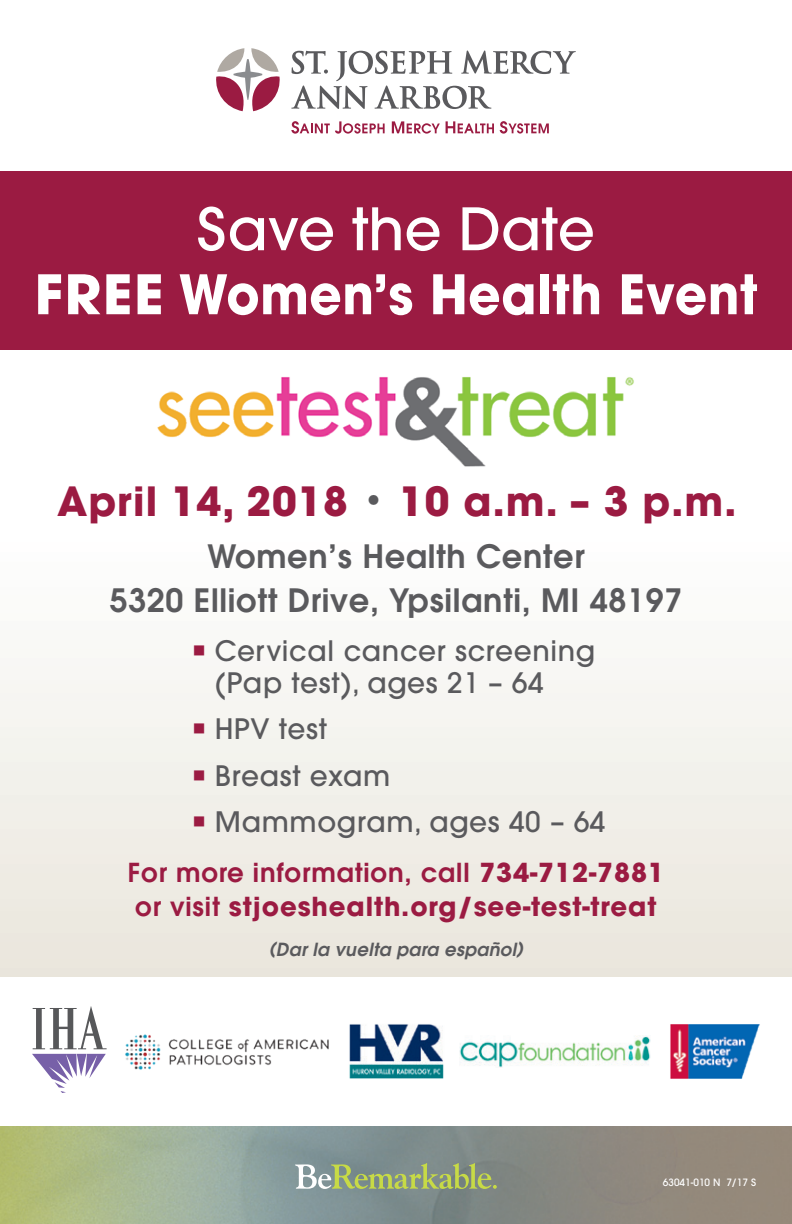
<style>
.page{position:relative;width:792px;height:1224px;background:#fff}
.page>*{position:absolute;margin:0;border:0;box-sizing:border-box;transform-origin:0 0}
.t1{font:500 58px "ITC Avant Garde Std";color:#fff}
.t2{font:700 54px "ITC Avant Garde Std";letter-spacing:.01em;color:#fff;scale:1.05 1}
.t3{font:700 40px "ITC Avant Garde Std";letter-spacing:.02em;color:#9b1b42}
.t4{font:600 32px/44px "ITC Avant Garde Std";letter-spacing:.02em;color:#5a5a5d;text-align:center}
.t5{font:500 28px/32px "ITC Avant Garde Std";letter-spacing:.02em;color:#5a5a5d}
.t6{font:700 26px/34px "ITC Avant Garde Std";letter-spacing:.035em;color:#9b1b42}
.t7{font:italic 600 18px "ITC Avant Garde Std";letter-spacing:.02em;color:#5a5a5d}
.t8{font:500 10px "ITC Avant Garde Std";color:#fff}
.s1{font-size:32px;color:#5a5a5d}
.s2{color:#9b1b42}
.s3{font-weight:600}
</style>
<div class="page">
<div style="left:0;top:534px;width:792px;height:442px;background:linear-gradient(to bottom,#fefffe,#eae6dc)"></div>
<img style="left:0;top:1126px;width:792px;height:98px">
<svg style="left:295px;top:1163px;width:202px;height:26px;background:#97a681"></svg>
<div style="left:0;top:172px;width:792px;height:178px;background:#9b1b42"></div>
<img style="left:157px;top:377px;width:477px;height:90px">
<img style="left:670px;top:1024px;width:90px;height:55px">
<img style="left:125px;top:1034px;width:204px;height:36px">
<img style="left:459px;top:1036px;width:191px;height:31px">
<img style="left:349px;top:1024px;width:95px;height:55px">
<svg style="left:32px;top:1006px;width:75px;height:87px"></svg>
<svg style="left:291px;top:121px;width:94px;height:13px"></svg>
<svg style="left:392px;top:121px;width:48px;height:13px"></svg>
<svg style="left:446px;top:121px;width:48px;height:12px"></svg>
<svg style="left:500px;top:121px;width:49px;height:13px"></svg>
<svg style="left:216px;top:48px;width:64px;height:63px"></svg>
<svg style="left:291px;top:51px;width:285px;height:58px"></svg>
<h1 class="t1" style="left:197px;top:192px;width:399px">Save the Date</h1>
<h2 class="t2" style="left:34px;top:258px;width:690px">FREE Women’s Health Event</h2>
<h3 class="t3" style="left:57px;top:474px;width:681px">April 14, 2018 <span class="s1">•</span> 10 a.m. – 3 p.m.</h3>
<p class="t4" style="left:110px;top:534px;width:574px">Women’s Health Center<br>5320 Elliott Drive, Ypsilanti, MI 48197</p>
<p class="t5" style="left:215px;top:634px;width:382px;text-indent:-24px"><span class="s2">•</span> Cervical cancer screening (Pap test), ages 21 – 64</p>
<p class="t5" style="left:191px;top:713px;width:137px"><span class="s2">•</span> HPV test</p>
<p class="t5" style="left:191px;top:759px;width:201px"><span class="s2">•</span> Breast exam</p>
<p class="t5" style="left:191px;top:805px;width:416px"><span class="s2">•</span> Mammogram, ages 40 – 64</p>
<p class="t6" style="left:128px;top:855px;width:538px"><span class="s3">For more information, call</span> 734-712-7881 <span class="s3">or visit</span> stjoeshealth.org/see-test-treat</p>
<p class="t7" style="left:269px;top:938px;width:256px">(Dar la vuelta para español)</p>
<p class="t8" style="left:663px;top:1176px;width:95px">63041-010 N 7/17 S</p>
</div>
